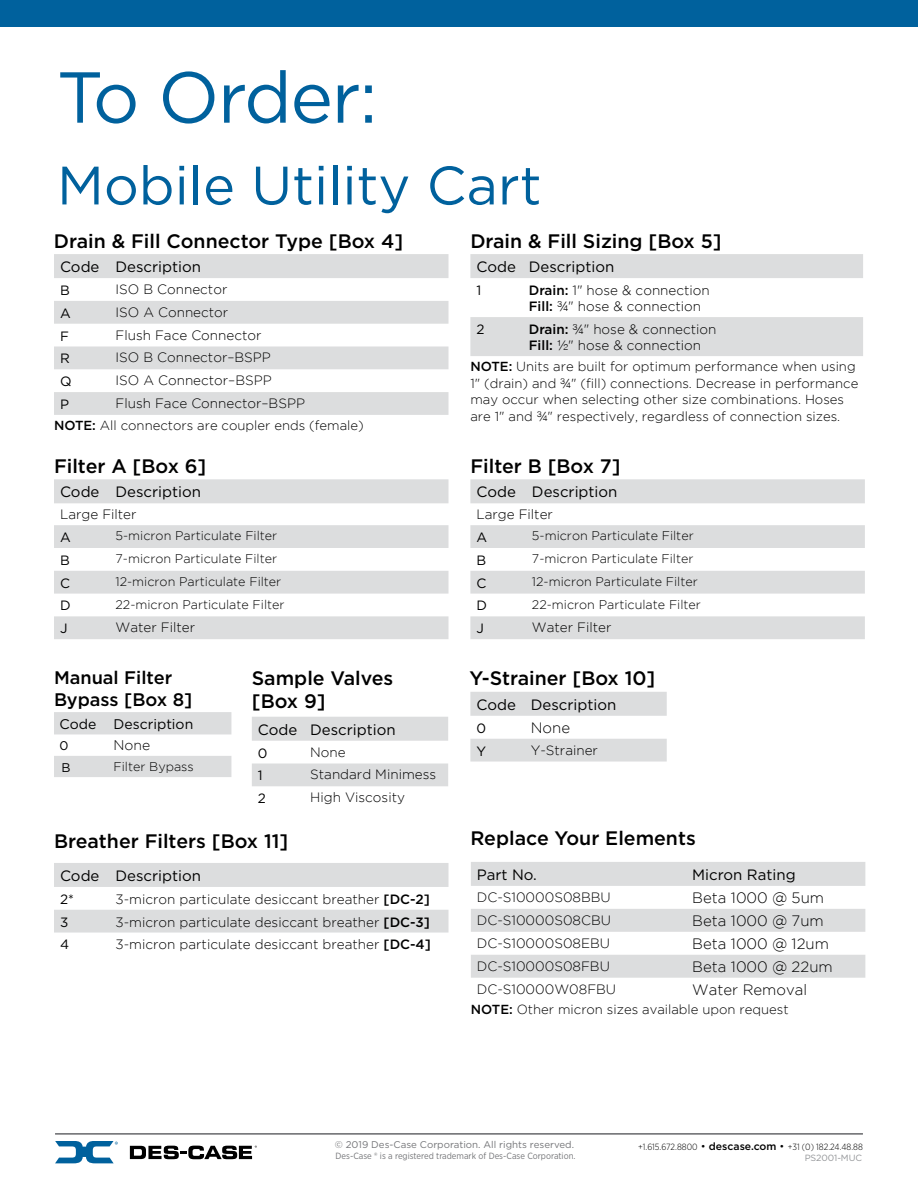
<style>
.page{position:relative;width:918px;height:1188px;background:#fff}
.page>*{position:absolute;margin:0;border:0;box-sizing:border-box;transform-origin:0 0}
.t1{font:72px "Gotham";letter-spacing:-.02em;color:#00619d}
.t2{font:54px "Gotham";color:#00619d}
.t3{font:500 19.5px/23.4px "Gotham";color:#000}
.t4{font:500 18.15px/21.8px "Gotham";color:#000}
.t5{font:15px "Gotham";color:#000}
.t6{font:300 15px "Gotham";color:#000}
.t7{font:13.95px "Gotham";color:#000}
.t8{font:300 13.95px "Gotham";color:#000}
.t9{font:300 13.5px/16.2px "Gotham";color:#000}
.t10{font:13.5px "Gotham";color:#000}
.t11{font:300 13.2px/16.5px "Gotham";color:#000}
.t12{font:300 12.6px "Gotham";color:#000}
.t13{font:12.6px "Gotham";color:#000}
.t14{font:9.75px "Gotham";color:#757679}
.t15{font:9px "Gotham Narrow";color:#757679}
.t16{font:300 9px "Gotham Narrow";color:#000}
.t17{font:9px "Gotham";letter-spacing:-.01em;color:#939598}
.s1{font-weight:500}
.s2{font-family:"Helvetica"}
.s3{font-family:"Gotham";font-size:10.5px}
.s4{font-family:"Gotham";font-weight:500;font-size:10.5px}
</style>
<div class="page">
<hr style="left:55px;top:1134px;width:808px;height:1px;background:#77787b">
<svg style="left:130px;top:1146px;width:127px;height:13px"></svg>
<svg style="left:55px;top:1141px;width:63px;height:22px"></svg>
<hr style="left:55px;top:1133px;width:808px;height:1px;background:#77787b">
<svg style="left:54px;top:479px;width:394px;height:160px;fill:#dcddde"></svg>
<svg style="left:470px;top:479px;width:395px;height:160px;fill:#dcddde"></svg>
<svg style="left:252px;top:717px;width:196px;height:69px"></svg>
<svg style="left:54px;top:863px;width:394px;height:70px"></svg>
<svg style="left:470px;top:254px;width:393px;height:102px"></svg>
<svg style="left:54px;top:254px;width:394px;height:161px;fill:#dcddde"></svg>
<svg style="left:470px;top:692px;width:197px;height:70px"></svg>
<svg style="left:54px;top:712px;width:177px;height:65px"></svg>
<div style="left:0;top:0;width:918px;height:27px;background:#00619d"></div>
<svg style="left:471px;top:862px;width:394px;height:116px;fill:#dcddde"></svg>
<h1 class="t1" style="left:57px;top:51px;width:322px">To Order:</h1>
<h2 class="t2" style="left:57px;top:151px;width:486px">Mobile Utility Cart</h2>
<h3 class="t3" style="left:54px;top:229px;width:351px">Drain &amp; Fill Connector Type [Box 4]</h3>
<p class="t5" style="left:60px;top:257px;width:143px">Code Description</p>
<p class="t10" style="left:60px;top:281px;width:11px">B</p>
<p class="t9" style="left:116px;top:281px;width:113px">ISO B Connector</p>
<p class="t10" style="left:60px;top:304px;width:12px">A</p>
<p class="t9" style="left:116px;top:304px;width:114px">ISO A Connector</p>
<p class="t10" style="left:60px;top:327px;width:10px">F</p>
<p class="t9" style="left:116px;top:327px;width:147px">Flush Face Connector</p>
<p class="t10" style="left:60px;top:350px;width:11px">R</p>
<p class="t9" style="left:116px;top:349px;width:157px">ISO B Connector–BSPP</p>
<p class="t10" style="left:60px;top:373px;width:13px">Q</p>
<p class="t9" style="left:116px;top:372px;width:158px">ISO A Connector–BSPP</p>
<p class="t10" style="left:60px;top:395px;width:11px">P</p>
<p class="t9" style="left:116px;top:395px;width:191px">Flush Face Connector–BSPP</p>
<p class="t11" style="left:54px;top:417px;width:311px"><span class="s1">NOTE:</span> All connectors are coupler ends (female)</p>
<h3 class="t3" style="left:470px;top:229px;width:253px">Drain &amp; Fill Sizing [Box 5]</h3>
<p class="t5" style="left:476px;top:257px;width:139px">Code Description</p>
<p class="t10" style="left:476px;top:282px;width:6px">1</p>
<p class="t9" style="left:529px;top:282px;width:183px"><span class="s1">Drain:</span> 1" hose &amp; connection<br><span class="s1">Fill:</span> <span class="s2">¾</span>" hose &amp; connection</p>
<p class="t10" style="left:476px;top:320px;width:10px">2</p>
<p class="t9" style="left:529px;top:321px;width:189px"><span class="s1">Drain:</span> <span class="s2">¾</span>" hose &amp; connection<br><span class="s1">Fill:</span> <span class="s2">½</span>" hose &amp; connection</p>
<p class="t11" style="left:470px;top:358px;width:389px"><span class="s1">NOTE:</span> Units are built for optimum performance when using 1" (drain) and <span class="s2">¾</span>" (fill) connections. Decrease in performance may occur when selecting other size combinations. Hoses are 1" and <span class="s2">¾</span>" respectively, regardless of connection sizes.</p>
<h3 class="t3" style="left:54px;top:454px;width:154px">Filter A [Box 6]</h3>
<h3 class="t3" style="left:470px;top:454px;width:152px">Filter B [Box 7]</h3>
<p class="t5" style="left:60px;top:482px;width:143px">Code Description</p>
<p class="t9" style="left:60px;top:506px;width:78px">Large Filter</p>
<p class="t10" style="left:60px;top:529px;width:12px">A</p>
<p class="t12" style="left:116px;top:529px;width:163px">5-micron Particulate Filter</p>
<p class="t10" style="left:60px;top:551px;width:11px">B</p>
<p class="t12" style="left:116px;top:552px;width:163px">7-micron Particulate Filter</p>
<p class="t10" style="left:60px;top:574px;width:12px">C</p>
<p class="t12" style="left:116px;top:575px;width:167px">12-micron Particulate Filter</p>
<p class="t10" style="left:60px;top:597px;width:12px">D</p>
<p class="t12" style="left:116px;top:597px;width:171px">22-micron Particulate Filter</p>
<p class="t10" style="left:60px;top:620px;width:9px">J</p>
<p class="t9" style="left:116px;top:619px;width:81px">Water Filter</p>
<p class="t5" style="left:476px;top:482px;width:143px">Code Description</p>
<p class="t9" style="left:476px;top:506px;width:78px">Large Filter</p>
<p class="t10" style="left:476px;top:529px;width:12px">A</p>
<p class="t12" style="left:532px;top:529px;width:163px">5-micron Particulate Filter</p>
<p class="t10" style="left:476px;top:551px;width:11px">B</p>
<p class="t12" style="left:532px;top:552px;width:163px">7-micron Particulate Filter</p>
<p class="t10" style="left:476px;top:574px;width:12px">C</p>
<p class="t12" style="left:532px;top:575px;width:167px">12-micron Particulate Filter</p>
<p class="t10" style="left:476px;top:597px;width:12px">D</p>
<p class="t12" style="left:532px;top:597px;width:171px">22-micron Particulate Filter</p>
<p class="t10" style="left:476px;top:620px;width:9px">J</p>
<p class="t9" style="left:532px;top:619px;width:81px">Water Filter</p>
<h3 class="t4" style="left:54px;top:666px;width:140px">Manual Filter<br>Bypass [Box 8]</h3>
<p class="t7" style="left:60px;top:715px;width:135px">Code Description</p>
<p class="t13" style="left:60px;top:738px;width:10px">0</p>
<p class="t8" style="left:114px;top:738px;width:38px">None</p>
<p class="t13" style="left:62px;top:759px;width:11px">B</p>
<p class="t12" style="left:114px;top:759px;width:82px">Filter Bypass</p>
<h3 class="t3" style="left:252px;top:666px;width:143px">Sample Valves [Box 9]</h3>
<p class="t5" style="left:258px;top:720px;width:139px">Code Description</p>
<p class="t10" style="left:258px;top:744px;width:11px">0</p>
<p class="t9" style="left:310px;top:744px;width:37px">None</p>
<p class="t10" style="left:258px;top:767px;width:6px">1</p>
<p class="t9" style="left:310px;top:766px;width:127px">Standard Minimess</p>
<p class="t10" style="left:258px;top:790px;width:10px">2</p>
<p class="t9" style="left:310px;top:789px;width:96px">High Viscosity</p>
<h3 class="t3" style="left:54px;top:829px;width:236px">Breather Filters [Box 11]</h3>
<p class="t5" style="left:60px;top:866px;width:143px">Code Description</p>
<p class="t10" style="left:60px;top:890px;width:15px">2*</p>
<p class="t9" style="left:116px;top:891px;width:316px">3-micron particulate desiccant breather <span class="s1">[DC-2]</span></p>
<p class="t10" style="left:60px;top:913px;width:10px">3</p>
<p class="t9" style="left:116px;top:914px;width:316px">3-micron particulate desiccant breather <span class="s1">[DC-3]</span></p>
<p class="t10" style="left:60px;top:936px;width:11px">4</p>
<p class="t9" style="left:116px;top:936px;width:317px">3-micron particulate desiccant breather <span class="s1">[DC-4]</span></p>
<h3 class="t3" style="left:469px;top:666px;width:188px">Y-Strainer [Box 10]</h3>
<p class="t5" style="left:476px;top:695px;width:141px">Code Description</p>
<p class="t10" style="left:476px;top:719px;width:11px">0</p>
<p class="t6" style="left:531px;top:719px;width:41px">None</p>
<p class="t10" style="left:476px;top:742px;width:11px">Y</p>
<p class="t9" style="left:531px;top:742px;width:69px">Y-Strainer</p>
<h3 class="t3" style="left:470px;top:826px;width:227px">Replace Your Elements</h3>
<p class="t5" style="left:477px;top:865px;width:62px">Part No.</p>
<p class="t5" style="left:692px;top:865px;width:105px">Micron Rating</p>
<p class="t9" style="left:477px;top:889px;width:136px">DC-S10000S08BBU</p>
<p class="t6" style="left:692px;top:889px;width:133px">Beta 1000 @ 5um</p>
<p class="t9" style="left:477px;top:912px;width:136px">DC-S10000S08CBU</p>
<p class="t6" style="left:692px;top:912px;width:133px">Beta 1000 @ 7um</p>
<p class="t9" style="left:477px;top:935px;width:135px">DC-S10000S08EBU</p>
<p class="t6" style="left:692px;top:935px;width:138px">Beta 1000 @ 12um</p>
<p class="t9" style="left:477px;top:958px;width:135px">DC-S10000S08FBU</p>
<p class="t6" style="left:692px;top:958px;width:142px">Beta 1000 @ 22um</p>
<p class="t9" style="left:477px;top:981px;width:141px">DC-S10000W08FBU</p>
<p class="t6" style="left:692px;top:981px;width:116px">Water Removal</p>
<p class="t11" style="left:471px;top:1001px;width:319px"><span class="s1">NOTE:</span> Other micron sizes available upon request</p>
<p class="t14" style="left:335px;top:1139px;width:241px">© 2019 Des-Case Corporation. All rights reserved.</p>
<p class="t15" style="left:336px;top:1150px;width:241px">Des-Case ® is a registered trademark of Des-Case Corporation.</p>
<p class="t16" style="left:638px;top:1141px;width:226px">+1.615.672.8800 <span class="s3">•</span> <span class="s4">descase.com</span> <span class="s3">•</span> +31 (0) 182.24.48.88</p>
<p class="t17" style="left:805px;top:1152px;width:59px">PS2001-MUC</p>
</div>
